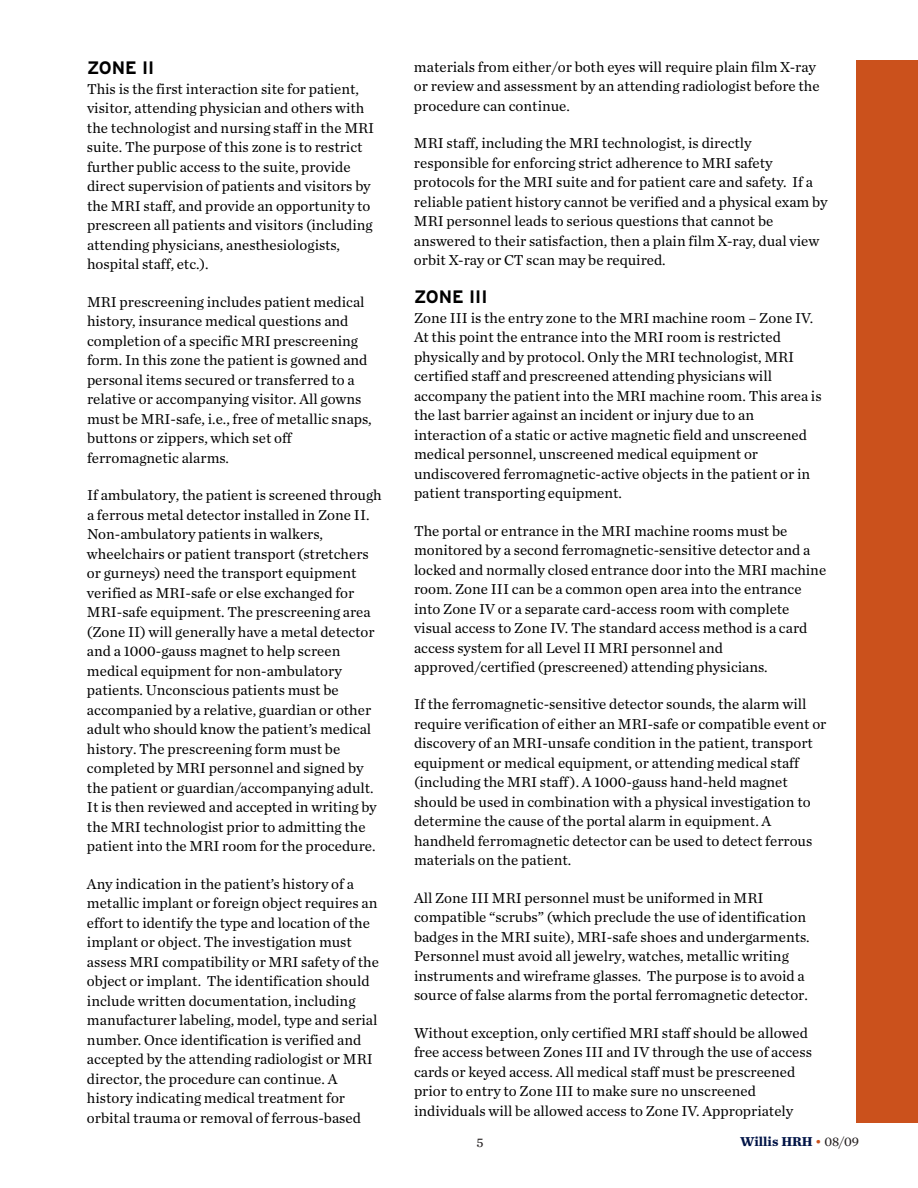
<style>
.page{position:relative;width:918px;height:1188px;background:#fff}
.page>*{position:absolute;margin:0;border:0;box-sizing:border-box;transform-origin:0 0}
.t1{font:700 18px "Interstate";color:#000}
.t2{font:15px/19.5px "Chronicle Text G1";color:#000}
.t3{font:700 13.5px "Chronicle Text G1";color:#001447}
.t4{font:13.5px "Chronicle Text G1";color:#231f20}
.s1{font-weight:400;color:#cb511c}
.s2{font-weight:400;color:#231f20}
</style>
<div class="page">
<div style="left:856px;top:60px;width:62px;height:1063px;background:#cb511c"></div>
<p class="t1" style="left:87px;top:58px;width:69px">ZONE II</p>
<p class="t2" style="left:87px;top:81px;width:289px">This is the first interaction site for patient, visitor, attending physician and others with the technologist and nursing staff in the MRI suite. The purpose of this zone is to restrict further public access to the suite, provide direct supervision of patients and visitors by the MRI staff, and provide an opportunity to prescreen all patients and visitors (including attending physicians, anesthesiologists, hospital staff, etc.).</p>
<p class="t2" style="left:87px;top:294px;width:286px">MRI prescreening includes patient medical history, insurance medical questions and completion of a specific MRI prescreening form. In this zone the patient is gowned and personal items secured or transferred to a relative or accompanying visitor. All gowns must be MRI-safe, i.e., free of metallic snaps, buttons or zippers, which set off ferromagnetic alarms.</p>
<p class="t2" style="left:87px;top:487px;width:296px">If ambulatory, the patient is screened through a ferrous metal detector installed in Zone II.<br>Non-ambulatory patients in walkers, wheelchairs or patient transport (stretchers or gurneys) need the transport equipment verified as MRI-safe or else exchanged for MRI-safe equipment. The prescreening area (Zone II) will generally have a metal detector and a 1000-gauss magnet to help screen medical equipment for non-ambulatory patients. Unconscious patients must be accompanied by a relative, guardian or other adult who should know the patient’s medical history. The prescreening form must be completed by MRI personnel and signed by the patient or guardian/accompanying adult.<br>It is then reviewed and accepted in writing by the MRI technologist prior to admitting the patient into the MRI room for the procedure.</p>
<p class="t2" style="left:87px;top:876px;width:294px">Any indication in the patient’s history of a metallic implant or foreign object requires an effort to identify the type and location of the implant or object. The investigation must assess MRI compatibility or MRI safety of the object or implant. The identification should include written documentation, including manufacturer labeling, model, type and serial number. Once identification is verified and accepted by the attending radiologist or MRI director, the procedure can continue. A history indicating medical treatment for orbital trauma or removal of ferrous-based</p>
<p class="t2" style="left:414px;top:59px;width:407px">materials from either/or both eyes will require plain film X-ray or review and assessment by an attending radiologist before the procedure can continue.</p>
<p class="t2" style="left:414px;top:135px;width:415px">MRI staff, including the MRI technologist, is directly responsible for enforcing strict adherence to MRI safety protocols for the MRI suite and for patient care and safety. If a reliable patient history cannot be verified and a physical exam by MRI personnel leads to serious questions that cannot be answered to their satisfaction, then a plain film X-ray, dual view orbit X-ray or CT scan may be required.</p>
<p class="t1" style="left:414px;top:287px;width:75px">ZONE III</p>
<p class="t2" style="left:414px;top:309px;width:409px">Zone III is the entry zone to the MRI machine room – Zone IV.<br>At this point the entrance into the MRI room is restricted physically and by protocol. Only the MRI technologist, MRI certified staff and prescreened attending physicians will accompany the patient into the MRI machine room. This area is the last barrier against an incident or injury due to an interaction of a static or active magnetic field and unscreened medical personnel, unscreened medical equipment or undiscovered ferromagnetic-active objects in the patient or in patient transporting equipment.</p>
<p class="t2" style="left:414px;top:522px;width:414px">The portal or entrance in the MRI machine rooms must be monitored by a second ferromagnetic-sensitive detector and a locked and normally closed entrance door into the MRI machine room. Zone III can be a common open area into the entrance into Zone IV or a separate card-access room with complete visual access to Zone IV. The standard access method is a card access system for all Level II MRI personnel and approved/certified (prescreened) attending physicians.</p>
<p class="t2" style="left:414px;top:696px;width:414px">If the ferromagnetic-sensitive detector sounds, the alarm will require verification of either an MRI-safe or compatible event or discovery of an MRI-unsafe condition in the patient, transport equipment or medical equipment, or attending medical staff (including the MRI staff). A 1000-gauss hand-held magnet should be used in combination with a physical investigation to determine the cause of the portal alarm in equipment. A handheld ferromagnetic detector can be used to detect ferrous materials on the patient.</p>
<p class="t2" style="left:414px;top:890px;width:397px">All Zone III MRI personnel must be uniformed in MRI compatible “scrubs” (which preclude the use of identification badges in the MRI suite), MRI-safe shoes and undergarments.<br>Personnel must avoid all jewelry, watches, metallic writing instruments and wireframe glasses. The purpose is to avoid a source of false alarms from the portal ferromagnetic detector.</p>
<p class="t2" style="left:414px;top:1025px;width:400px">Without exception, only certified MRI staff should be allowed free access between Zones III and IV through the use of access cards or keyed access. All medical staff must be prescreened prior to entry to Zone III to make sure no unscreened individuals will be allowed access to Zone IV. Appropriately</p>
<p class="t3" style="left:740px;top:1137px;width:121px">Willis HRH <span class="s1">•</span> <span class="s2">08/09</span></p>
<p class="t4" style="left:477px;top:1138px;width:9px">5</p>
</div>
